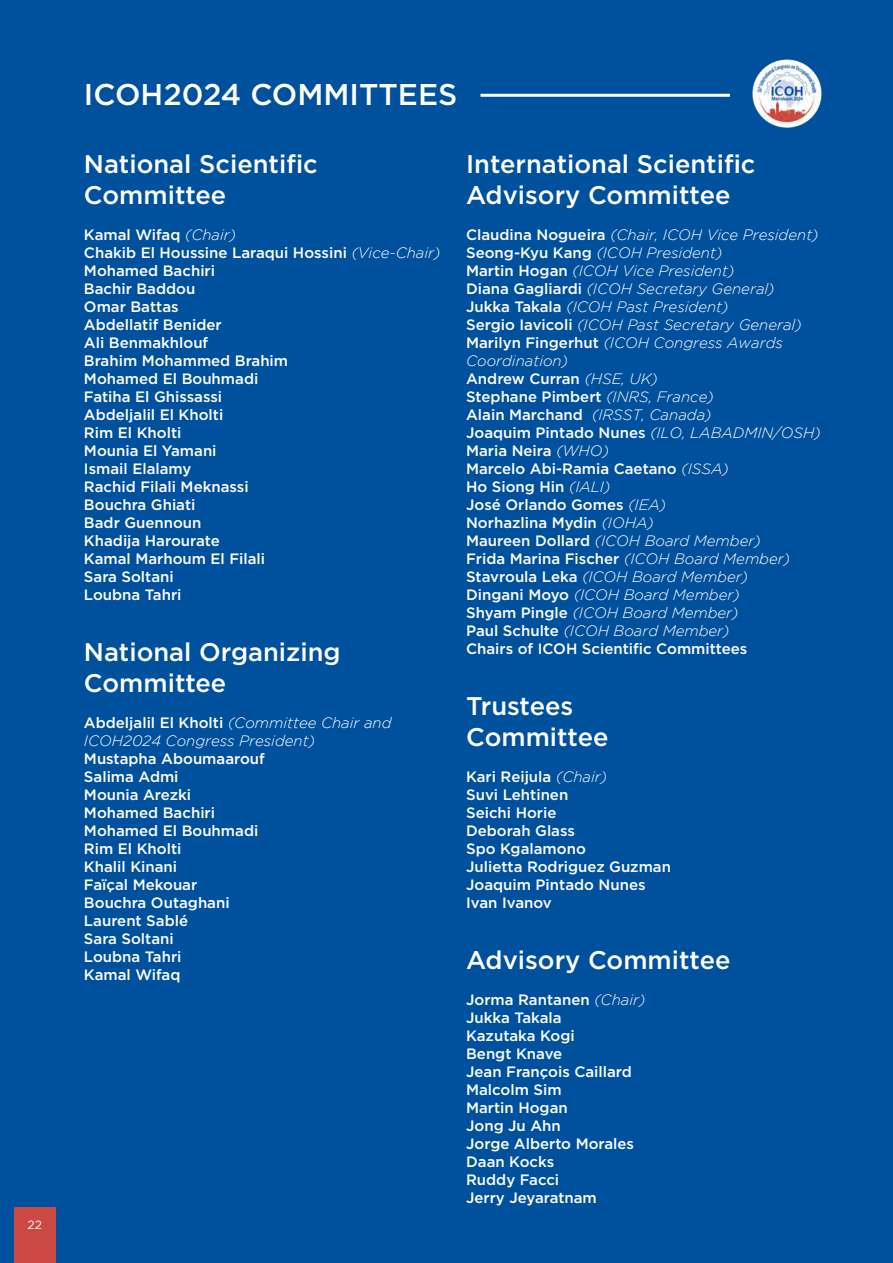
<style>
.page{position:relative;width:893px;height:1263px;background:#00519d}
.page>*{position:absolute;margin:0;border:0;box-sizing:border-box;transform-origin:0 0}
.t1{font:500 30px "Gotham";color:#fff}
.t2{font:500 25.5px/30.6px "Gotham";color:#fff}
.t3{font:500 15px/18px "Gotham";color:#fff}
.t4{font:italic 300 15px/18px "Gotham";color:#fff}
.t5{font:12px "Gotham";color:#fff}
.s1{font-weight:300;font-style:italic}
.s2{font-weight:500;font-style:normal}
</style>
<div class="page">
<img style="left:752px;top:59px;width:70px;height:69px">
<hr style="left:480px;top:94px;width:250px;height:3px;background:#fff">
<div style="left:14px;top:1208px;width:41px;height:55px;background:#cb4942"></div>
<p class="t5" style="left:28px;top:1218px;width:16px">22</p>
<h1 class="t1" style="left:84px;top:75px;width:375px">ICOH2024 COMMITTEES</h1>
<h2 class="t2" style="left:84px;top:149px;width:235px">National Scientific<br>Committee</h2>
<p class="t3" style="left:84px;top:226px;width:358px">Kamal Wifaq <span class="s1">(Chair)<br></span>Chakib El Houssine Laraqui Hossini <span class="s1">(Vice-Chair)<br></span>Mohamed Bachiri<br>Bachir Baddou<br>Omar Battas<br>Abdellatif Benider<br>Ali Benmakhlouf<br>Brahim Mohammed Brahim<br>Mohamed El Bouhmadi<br>Fatiha El Ghissassi<br>Abdeljalil El Kholti<br>Rim El Kholti<br>Mounia El Yamani<br>Ismail Elalamy<br>Rachid Filali Meknassi<br>Bouchra Ghiati<br>Badr Guennoun<br>Khadija Harourate<br>Kamal Marhoum El Filali<br>Sara Soltani<br>Loubna Tahri</p>
<h2 class="t2" style="left:84px;top:637px;width:258px">National Organizing<br>Committee</h2>
<p class="t4" style="left:84px;top:714px;width:309px"><span class="s2">Abdeljalil El Kholti</span> (Committee Chair and<br>ICOH2024 Congress President)</p>
<p class="t3" style="left:84px;top:749px;width:182px">Mustapha Aboumaarouf<br>Salima Admi<br>Mounia Arezki<br>Mohamed Bachiri<br>Mohamed El Bouhmadi<br>Rim El Kholti<br>Khalil Kinani<br>Faïçal Mekouar<br>Bouchra Outaghani<br>Laurent Sablé<br>Sara Soltani<br>Loubna Tahri<br>Kamal Wifaq</p>
<h2 class="t2" style="left:466px;top:149px;width:291px">International Scientific<br>Advisory Committee</h2>
<p class="t4" style="left:466px;top:226px;width:356px"><span class="s2">Claudina Nogueira</span> (Chair, ICOH Vice President)<br><span class="s2">Seong-Kyu Kang</span> (ICOH President)<br><span class="s2">Martin Hogan</span> (ICOH Vice President)<br><span class="s2">Diana Gagliardi</span> (ICOH Secretary General)<br><span class="s2">Jukka Takala</span> (ICOH Past President)<br><span class="s2">Sergio Iavicoli</span> (ICOH Past Secretary General)<br><span class="s2">Marilyn Fingerhut</span> (ICOH Congress Awards Coordination)<br><span class="s2">Andrew Curran</span> (HSE, UK)<br><span class="s2">Stephane Pimbert</span> (INRS, France)<br><span class="s2">Alain Marchand</span> (IRSST, Canada)<br><span class="s2">Joaquim Pintado Nunes</span> (ILO, LABADMIN/OSH)<br><span class="s2">Maria Neira</span> (WHO)<br><span class="s2">Marcelo Abi-Ramia Caetano</span> (ISSA)<br><span class="s2">Ho Siong Hin</span> (IALI)<br><span class="s2">José Orlando Gomes</span> (IEA)<br><span class="s2">Norhazlina Mydin</span> (IOHA)<br><span class="s2">Maureen Dollard</span> (ICOH Board Member)<br><span class="s2">Frida Marina Fischer</span> (ICOH Board Member)<br><span class="s2">Stavroula Leka</span> (ICOH Board Member)<br><span class="s2">Dingani Moyo</span> (ICOH Board Member)<br><span class="s2">Shyam Pingle</span> (ICOH Board Member)<br><span class="s2">Paul Schulte</span> (ICOH Board Member)<br><span class="s2">Chairs of ICOH Scientific Committees</span></p>
<h2 class="t2" style="left:466px;top:691px;width:144px">Trustees<br>Committee</h2>
<p class="t3" style="left:466px;top:767px;width:206px">Kari Reijula <span class="s1">(Chair)<br></span>Suvi Lehtinen<br>Seichi Horie<br>Deborah Glass<br>Spo Kgalamono<br>Julietta Rodriguez Guzman<br>Joaquim Pintado Nunes<br>Ivan Ivanov</p>
<h2 class="t2" style="left:466px;top:944px;width:266px">Advisory Committee</h2>
<p class="t3" style="left:466px;top:991px;width:181px">Jorma Rantanen <span class="s1">(Chair)<br></span>Jukka Takala<br>Kazutaka Kogi<br>Bengt Knave<br>Jean François Caillard<br>Malcolm Sim<br>Martin Hogan<br>Jong Ju Ahn<br>Jorge Alberto Morales<br>Daan Kocks<br>Ruddy Facci<br>Jerry Jeyaratnam</p>
</div>
